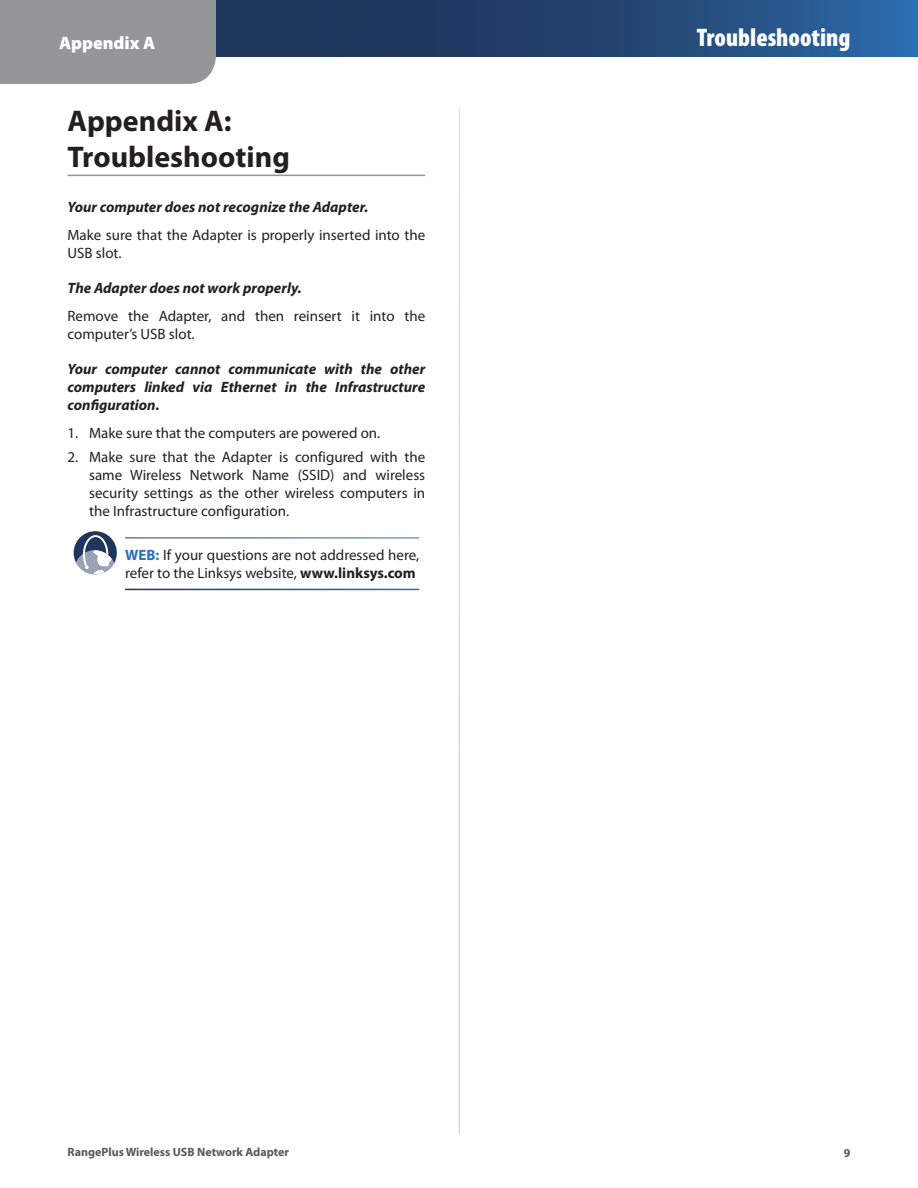
<style>
.page{position:relative;width:918px;height:1188px;background:#fff}
.page>*{position:absolute;margin:0;border:0;box-sizing:border-box;transform-origin:0 0}
.t1{font:700 30px/36px "Myriad Pro";color:#231f20}
.t2{font:900 condensed 25.5px "Myriad Pro";color:#fff}
.t3{font:900 18px "Myriad Pro";color:#fff}
.t4{font:15px/18px "Myriad Pro";color:#231f20}
.t5{font:italic 700 15px/18px "Myriad Pro";color:#231f20;text-align:justify}
.t6{font:700 12px "Myriad Pro";color:#58595b}
.s1{font-weight:700;color:#2972b9}
.s2{font-weight:700}
</style>
<div class="page">
<div style="left:0;top:0;width:216px;height:84px;background:#949698"></div>
<svg style="left:219px;top:3px;width:696px;height:51px"></svg>
<hr style="left:68px;top:175px;width:357px;height:1px;background:#949698">
<svg style="left:74px;top:531px;width:43px;height:44px"></svg>
<p class="t3" style="left:59px;top:32px;width:98px">Appendix A</p>
<h2 class="t2" style="left:697px;top:21px;width:155px">Troubleshooting</h2>
<h1 class="t1" style="left:68px;top:101px;width:224px">Appendix A:<br>Troubleshooting</h1>
<p class="t5" style="left:68px;top:197px;width:303px">Your computer does not recognize the Adapter.</p>
<p class="t4" style="left:68px;top:226px;width:359px">Make sure that the Adapter is properly inserted into the<br>USB slot.</p>
<p class="t5" style="left:68px;top:278px;width:236px">The Adapter does not work properly.</p>
<p class="t4" style="left:68px;top:307px;width:359px">Remove the Adapter, and then reinsert it into the computer’s USB slot.</p>
<p class="t5" style="left:68px;top:359px;width:359px">Your computer cannot communicate with the other computers linked via Ethernet in the Infrastructure configuration.</p>
<p class="t4" style="left:68px;top:424px;width:314px">1. Make sure that the computers are powered on.</p>
<p class="t4" style="left:89px;top:447px;width:338px;text-align:justify;text-indent:-22px">2. Make sure that the Adapter is configured with the same Wireless Network Name (SSID) and wireless security settings as the other wireless computers in the Infrastructure configuration.</p>
<p class="t4" style="left:125px;top:546px;width:296px"><span class="s1">WEB:</span> If your questions are not addressed here, refer to the Linksys website, <span class="s2">www.linksys.com</span></p>
<p class="t6" style="left:68px;top:1144px;width:223px">RangePlus Wireless USB Network Adapter</p>
<p class="t6" style="left:844px;top:1145px;width:8px">9</p>
</div>
